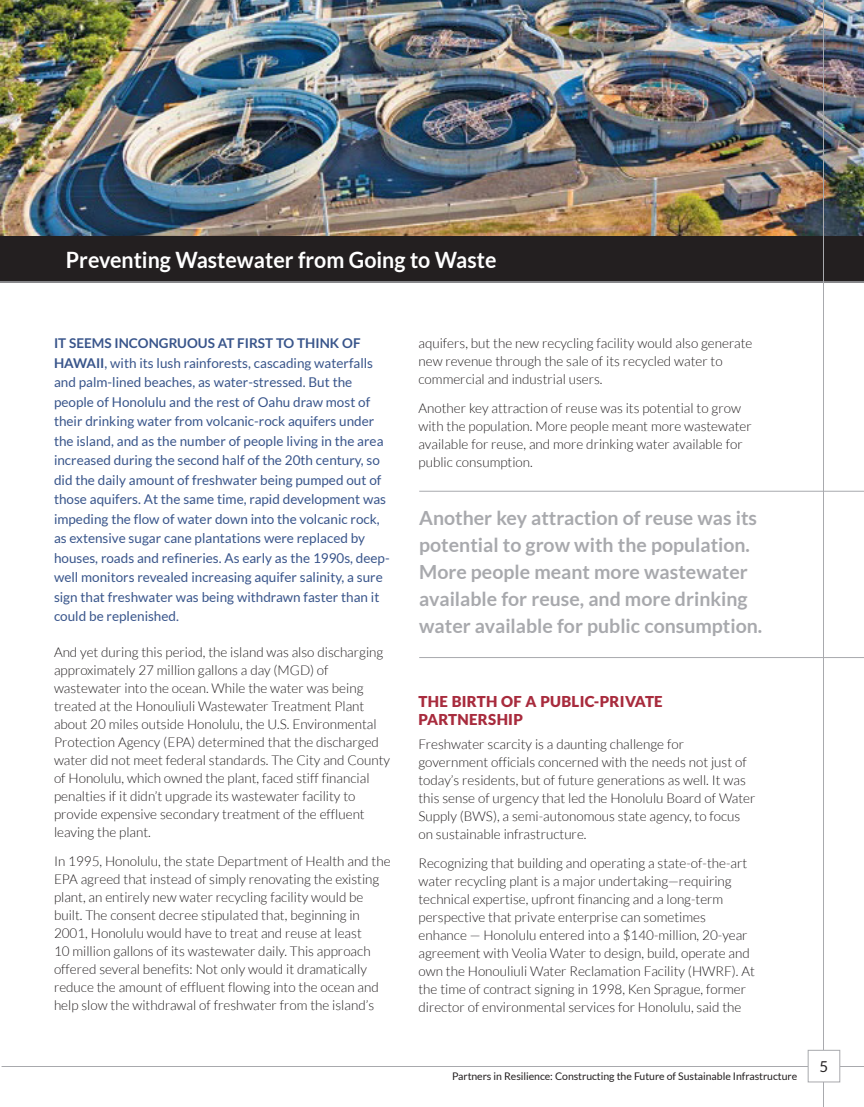
<style>
.page{position:relative;width:864px;height:1107px;background:#fff}
.page>*{position:absolute;margin:0;border:0;box-sizing:border-box;transform-origin:0 0}
.article_title{font:700 22.5px "Lato";color:#fff;scale:.95 1}
.quote{font:700 19.5px/27px "Lato";color:#a8a9ad}
.subhead{font:900 15px/18px "Lato";letter-spacing:.02em;color:#a82b3d}
.t1{font:15px "Lato";color:#231f20}
.body{font:300 13.5px/18px "Lato";color:#231f20}
.first_paragraph{font:13.5px/19.5px "Lato";color:#39558b}
.t2{font:10.5px "Lato";letter-spacing:-.005em;color:#231f20}
.s1{font-weight:700}
</style>
<div class="page">
<img style="left:0;top:0;width:864px;height:236px">
<div style="left:0;top:236px;width:864px;height:47px;background:#231f20"></div>
<hr style="left:823px;top:0;width:1px;height:1107px;background:#a8a9ad">
<hr style="left:2px;top:1066px;width:862px;height:1px;background:#a8a9ad">
<div style="left:808px;top:1050px;width:32px;height:32px;background:#fff"></div>
<div style="left:808px;top:1050px;width:32px;height:32px;border:1px solid #a8a9ad"></div>
<hr style="left:0;top:281px;width:864px;height:2px;background:#a8a9ad">
<hr style="left:419px;top:491px;width:445px;height:1px;background:#a8a9ad">
<hr style="left:419px;top:657px;width:445px;height:1px;background:#a8a9ad">
<p class="article_title" style="left:66px;top:247px;width:455px">Preventing Wastewater from Going to Waste</p>
<p class="first_paragraph" style="left:54px;top:334px;width:337px"><span class="s1">IT SEEMS INCONGRUOUS AT FIRST TO THINK OF HAWAII</span>, with its lush rainforests, cascading waterfalls and palm-lined beaches, as water-stressed. But the people of Honolulu and the rest of Oahu draw most of their drinking water from volcanic-rock aquifers under the island, and as the number of people living in the area increased during the second half of the 20th century, so did the daily amount of freshwater being pumped out of those aquifers. At the same time, rapid development was impeding the flow of water down into the volcanic rock, as extensive sugar cane plantations were replaced by houses, roads and refineries. As early as the 1990s, deep&shy;well monitors revealed increasing aquifer salinity, a sure sign that freshwater was being withdrawn faster than it could be replenished.</p>
<p class="body" style="left:54px;top:644px;width:338px">And yet during this period, the island was also discharging approximately 27 million gallons a day (MGD) of wastewater into the ocean. While the water was being treated at the Honouliuli Wastewater Treatment Plant about 20 miles outside Honolulu, the U.S. Environmental Protection Agency (EPA) determined that the discharged water did not meet federal standards. The City and County of Honolulu, which owned the plant, faced stiff financial penalties if it didn’t upgrade its wastewater facility to provide expensive secondary treatment of the effluent leaving the plant.</p>
<p class="body" style="left:54px;top:852px;width:338px">In 1995, Honolulu, the state Department of Health and the EPA agreed that instead of simply renovating the existing plant, an entirely new water recycling facility would be built. The consent decree stipulated that, beginning in 2001, Honolulu would have to treat and reuse at least<br>10 million gallons of its wastewater daily. This approach offered several benefits: Not only would it dramatically reduce the amount of effluent flowing into the ocean and help slow the withdrawal of freshwater from the island’s</p>
<p class="body" style="left:419px;top:335px;width:335px">aquifers, but the new recycling facility would also generate new revenue through the sale of its recycled water to commercial and industrial users.</p>
<p class="body" style="left:419px;top:399px;width:335px">Another key attraction of reuse was its potential to grow with the population. More people meant more wastewater available for reuse, and more drinking water available for public consumption.</p>
<p class="quote" style="left:419px;top:504px;width:345px">Another key attraction of reuse was its potential to grow with the population.<br>More people meant more wastewater available for reuse, and more drinking water available for public consumption.</p>
<p class="subhead" style="left:419px;top:693px;width:246px">THE BIRTH OF A PUBLIC-PRIVATE<br>PARTNERSHIP</p>
<p class="body" style="left:419px;top:735px;width:338px">Freshwater scarcity is a daunting challenge for government officials concerned with the needs not just of today’s residents, but of future generations as well. It was this sense of urgency that led the Honolulu Board of Water Supply (BWS), a semi-autonomous state agency, to focus on sustainable infrastructure.</p>
<p class="body" style="left:419px;top:854px;width:338px">Recognizing that building and operating a state-of-the-art water recycling plant is a major undertaking—requiring technical expertise, upfront financing and a long-term perspective that private enterprise can sometimes enhance — Honolulu entered into a $140-million, 20-year agreement with Veolia Water to design, build, operate and own the Honouliuli Water Reclamation Facility (HWRF). At the time of contract signing in 1998, Ken Sprague, former director of environmental services for Honolulu, said the</p>
<p class="t2" style="left:452px;top:1070px;width:347px">Partners in Resilience: Constructing the Future of Sustainable Infrastructure</p>
<p class="t1" style="left:820px;top:1058px;width:10px">5</p>
</div>
